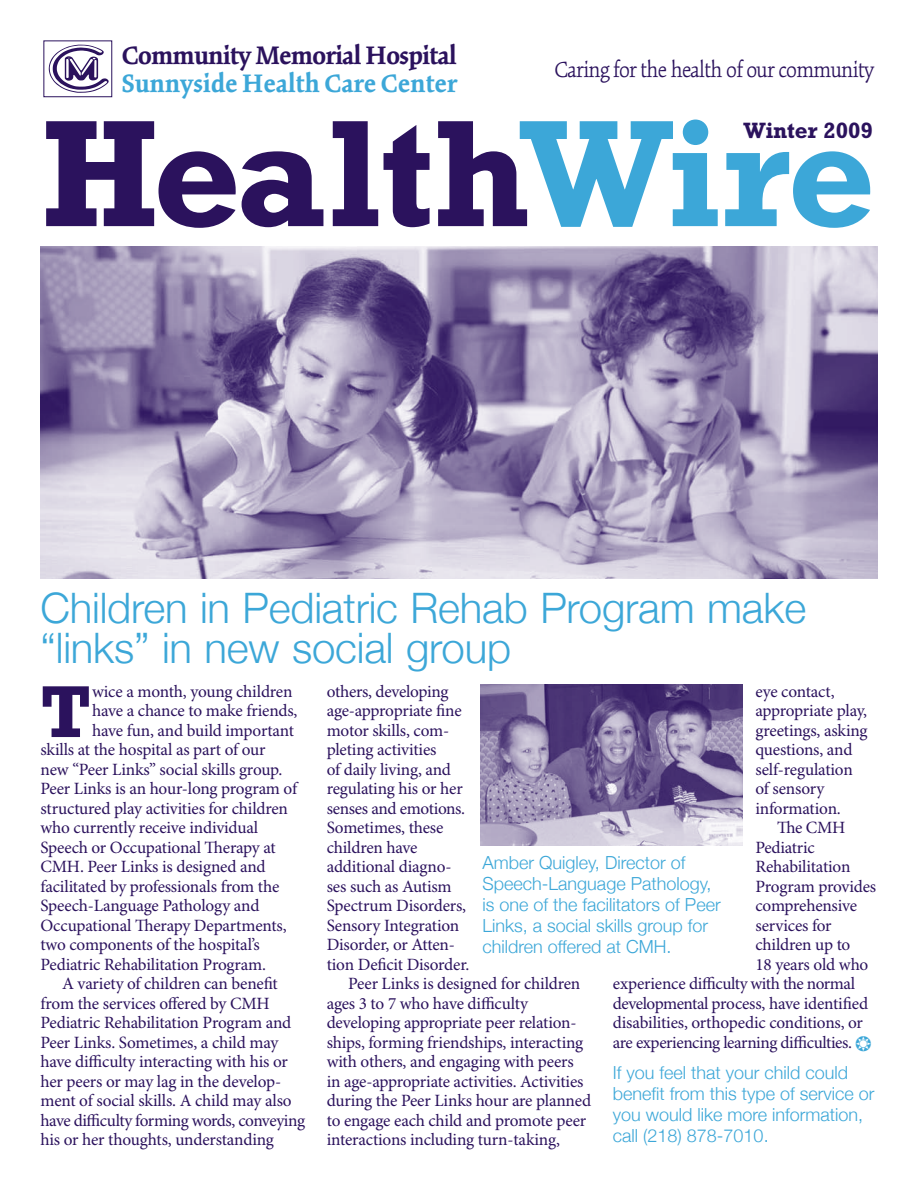
<style>
.page{position:relative;width:918px;height:1188px;background:#fff}
.page>*{position:absolute;margin:0;border:0;box-sizing:border-box;transform-origin:0 0}
.t1{font:700 154.5px "Rockwell";letter-spacing:-.02em;color:#2b125d}
.t2{font:700 74.7px "Rockwell";color:#2b125d}
.t3{font:300 42px/40.5px "Helvetica Neue";letter-spacing:-.005em;color:#3ca7d8}
.t4{font:25.05px "Kinesis MM 600";letter-spacing:-.015em;color:#2b125d}
.t5{font:25.05px "Kinesis MM 600";letter-spacing:.01em;color:#3ca7d8}
.t6{font:24px "Kinesis MM 300";letter-spacing:-.025em;color:#2b125d}
.t7{font:24px "Kinesis MM 600";letter-spacing:-.015em;color:#2b125d}
.t8{font:24px "Kinesis MM 600";letter-spacing:.01em;color:#3ca7d8}
.t9{font:700 22.5px "Rockwell";letter-spacing:-.005em;color:#2b125d}
.t10{font:300 18px/21px "Helvetica Neue";color:#3ca7d8}
.t11{font:17.25px/19.5px "Minion Pro";letter-spacing:-.015em;color:#2b125d}
.s1{color:#3ca7d8}
</style>
<div class="page">
<svg style="left:49px;top:45px;width:60px;height:48px"></svg>
<img style="left:40px;top:246px;width:838px;height:333px">
<img style="left:480px;top:684px;width:262px;height:162px">
<h3 class="t7" style="left:122px;top:39px;width:290px">Community Memorial Hospital</h3>
<h3 class="t8" style="left:122px;top:63px;width:290px">Sunnyside Health Care Center</h3>
<h3 class="t6" style="left:554px;top:56px;width:322px">Caring for the health of our community</h3>
<h3 class="t9" style="left:744px;top:117px;width:131px">Winter 2009</h3>
<h3 class="t4" style="left:122px;top:39px;width:303px">Community Memorial Hospital</h3>
<h3 class="t5" style="left:122px;top:64px;width:303px">Sunnyside Health Care Center</h3>
<h1 class="t1" style="left:41px;top:83px;width:836px">Health<span class="s1">Wire</span></h1>
<h3 class="t3" style="left:40px;top:587px;width:767px">Children in Pediatric Rehab Program make “links” in new social group</h3>
<p class="t11" style="left:755px;top:682px;width:114px">eye contact, appropriate play, greetings, asking questions, and self-regulation of sensory information.</p>
<p class="t11" style="left:777px;top:818px;width:70px">The CMH</p>
<p class="t11" style="left:755px;top:838px;width:61px">Pediatric</p>
<p class="t11" style="left:755px;top:857px;width:97px">Rehabilitation</p>
<p class="t11" style="left:755px;top:877px;width:122px">Program provides</p>
<p class="t11" style="left:755px;top:896px;width:103px">comprehensive</p>
<p class="t11" style="left:755px;top:916px;width:78px">services for</p>
<p class="t11" style="left:755px;top:935px;width:96px">children up to</p>
<p class="t11" style="left:755px;top:955px;width:114px">18 years old who</p>
<p class="t11" style="left:613px;top:974px;width:244px">experience difficulty with the normal</p>
<p class="t11" style="left:613px;top:994px;width:257px">developmental process, have identified</p>
<p class="t11" style="left:613px;top:1013px;width:252px">disabilities, orthopedic conditions, or</p>
<p class="t11" style="left:613px;top:1033px;width:260px">are experiencing learning difficulties. <span class="s1">❂</span></p>
<p class="t10" style="left:613px;top:1062px;width:263px">If you feel that your child could benefit from this type of service or you would like more information, call (218) 878-7010.</p>
<p class="t11" style="left:327px;top:682px;width:123px">others, developing</p>
<p class="t11" style="left:327px;top:701px;width:137px">age-appropriate fine</p>
<p class="t11" style="left:327px;top:721px;width:124px">motor skills, com-</p>
<p class="t11" style="left:327px;top:740px;width:111px">pleting activities</p>
<p class="t11" style="left:327px;top:760px;width:126px">of daily living, and</p>
<p class="t11" style="left:327px;top:779px;width:138px">regulating his or her</p>
<p class="t11" style="left:327px;top:799px;width:140px">senses and emotions.</p>
<p class="t11" style="left:327px;top:818px;width:118px">Sometimes, these</p>
<p class="t11" style="left:327px;top:838px;width:92px">children have</p>
<p class="t11" style="left:327px;top:857px;width:126px">additional diagno-</p>
<p class="t11" style="left:327px;top:877px;width:127px">ses such as Autism</p>
<p class="t11" style="left:327px;top:896px;width:141px">Spectrum Disorders,</p>
<p class="t11" style="left:327px;top:916px;width:134px">Sensory Integration</p>
<p class="t11" style="left:327px;top:935px;width:130px">Disorder, or Atten-</p>
<p class="t11" style="left:327px;top:955px;width:144px">tion Deficit Disorder.</p>
<p class="t11" style="left:348px;top:974px;width:234px">Peer Links is designed for children</p>
<p class="t11" style="left:327px;top:994px;width:203px">ages 3 to 7 who have difficulty</p>
<p class="t11" style="left:327px;top:1013px;width:251px">developing appropriate peer relation-</p>
<p class="t11" style="left:327px;top:1033px;width:258px">ships, forming friendships, interacting</p>
<p class="t11" style="left:327px;top:1052px;width:248px">with others, and engaging with peers</p>
<p class="t11" style="left:327px;top:1072px;width:258px">in age-appropriate activities. Activities</p>
<p class="t11" style="left:327px;top:1091px;width:266px">during the Peer Links hour are planned</p>
<p class="t11" style="left:327px;top:1111px;width:261px">to engage each child and promote peer</p>
<p class="t11" style="left:327px;top:1130px;width:235px">interactions including turn-taking,</p>
<h2 class="t2" style="left:40px;top:668px;width:52px">T</h2>
<p class="t11" style="left:92px;top:682px;width:202px">wice a month, young children</p>
<p class="t11" style="left:92px;top:701px;width:207px">have a chance to make friends,</p>
<p class="t11" style="left:92px;top:721px;width:203px">have fun, and build important</p>
<p class="t11" style="left:41px;top:740px;width:227px">skills at the hospital as part of our</p>
<p class="t11" style="left:41px;top:760px;width:244px">new “Peer Links” social skills group.</p>
<p class="t11" style="left:41px;top:779px;width:258px">Peer Links is an hour-long program of</p>
<p class="t11" style="left:41px;top:799px;width:249px">structured play activities for children</p>
<p class="t11" style="left:40px;top:818px;width:219px">who currently receive individual</p>
<p class="t11" style="left:40px;top:838px;width:237px">Speech or Occupational Therapy at</p>
<p class="t11" style="left:40px;top:857px;width:227px">CMH. Peer Links is designed and</p>
<p class="t11" style="left:40px;top:877px;width:240px">facilitated by professionals from the</p>
<p class="t11" style="left:40px;top:896px;width:220px">Speech-Language Pathology and</p>
<p class="t11" style="left:41px;top:916px;width:248px">Occupational Therapy Departments,</p>
<p class="t11" style="left:41px;top:935px;width:221px">two components of the hospital’s</p>
<p class="t11" style="left:41px;top:955px;width:227px">Pediatric Rehabilitation Program.</p>
<p class="t11" style="left:62px;top:974px;width:217px">A variety of children can benefit</p>
<p class="t11" style="left:41px;top:994px;width:231px">from the services offered by CMH</p>
<p class="t11" style="left:41px;top:1013px;width:252px">Pediatric Rehabilitation Program and</p>
<p class="t11" style="left:41px;top:1033px;width:239px">Peer Links. Sometimes, a child may</p>
<p class="t11" style="left:41px;top:1052px;width:249px">have difficulty interacting with his or</p>
<p class="t11" style="left:41px;top:1072px;width:242px">her peers or may lag in the develop-</p>
<p class="t11" style="left:40px;top:1091px;width:253px">ment of social skills. A child may also</p>
<p class="t11" style="left:40px;top:1111px;width:266px">have difficulty forming words, conveying</p>
<p class="t11" style="left:40px;top:1130px;width:235px">his or her thoughts, understanding</p>
<p class="t10" style="left:483px;top:852px;width:240px">Amber Quigley, Director of<br>Speech-Language Pathology, is one of the facilitators of Peer<br>Links, a social skills group for children offered at CMH.</p>
</div>
